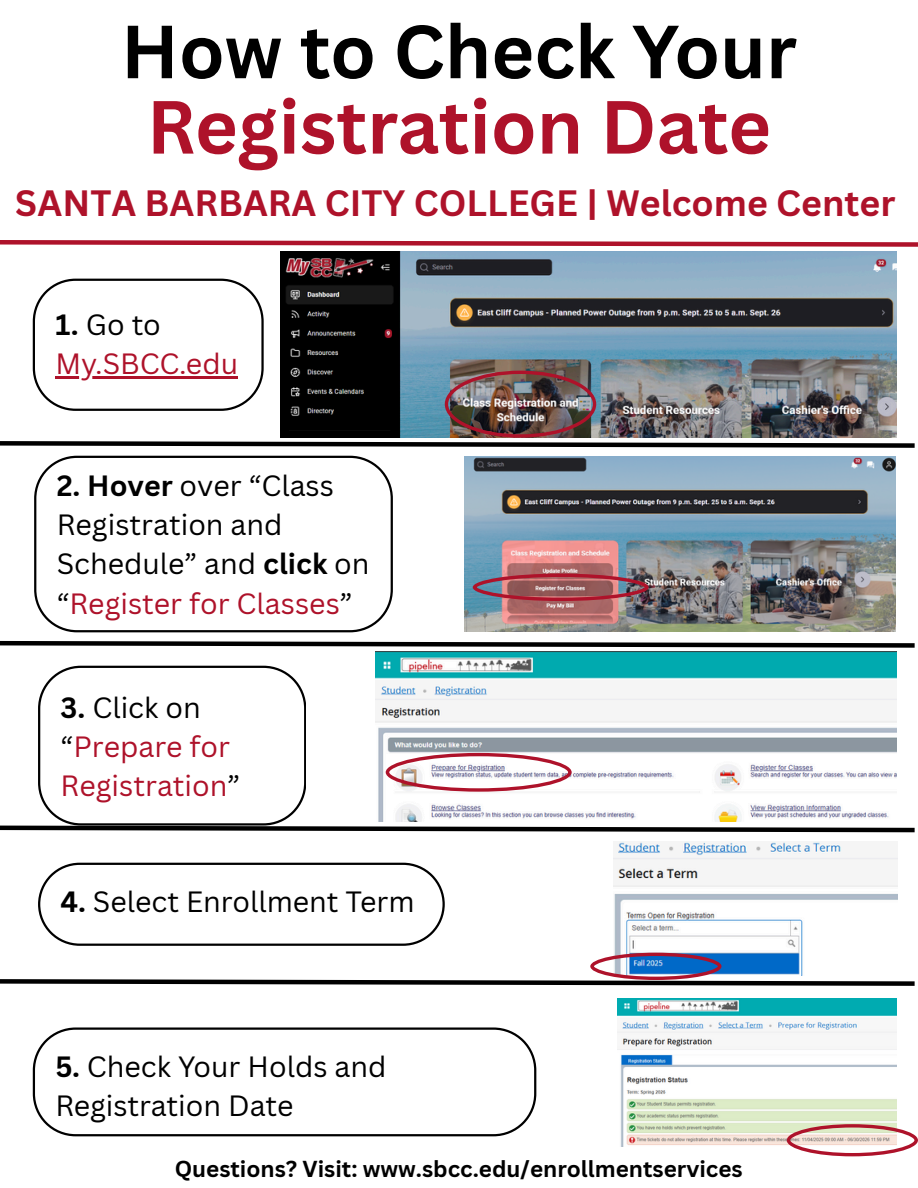
<style>
.page{position:relative;width:918px;height:1188px;background:#fff}
.page>*{position:absolute;margin:0;border:0;box-sizing:border-box;transform-origin:0 0}
.t1{font:700 73.5px/75.3px "Canva Sans";color:#ae122a;text-align:center}
.t2{font:700 35.7px "Canva Sans";color:#ae122a}
.t3{font:28.5px/39.3px "Canva Sans";color:#000}
.t4{font:28.5px/39.3px "Canva Sans";color:#ae122a}
.t5{font:700 22.5px "Canva Sans";color:#000}
.s1{color:#000}
.s2{font-weight:700;color:#000}
.s3{font-weight:700}
.s4{color:#ae122a}
</style>
<div class="page">
<img style="left:281px;top:252px;width:615px;height:27px">
<img style="left:465px;top:456px;width:431px;height:176px">
<img style="left:473px;top:574px;width:175px;height:27px">
<svg style="left:34px;top:456px;width:359px;height:176px"></svg>
<svg style="left:38px;top:863px;width:407px;height:83px"></svg>
<img style="left:376px;top:652px;width:520px;height:14px">
<img style="left:614px;top:841px;width:283px;height:112px">
<img style="left:617px;top:998px;width:279px;height:149px">
<svg style="left:787px;top:1124px;width:131px;height:32px"></svg>
<svg style="left:33px;top:1027px;width:503px;height:109px"></svg>
<svg style="left:0;top:240px;width:918px;height:7px"></svg>
<img style="left:0;top:279px;width:915px;height:169px">
<svg style="left:0;top:640px;width:915px;height:8px"></svg>
<svg style="left:0;top:666px;width:915px;height:167px"></svg>
<svg style="left:0;top:953px;width:915px;height:33px"></svg>
<p class="t1" style="left:121px;top:12px;width:677px"><span class="s1">How to Check Your<br></span>Registration Date</p>
<p class="t2" style="left:16px;top:178px;width:881px">SANTA BARBARA CITY COLLEGE | Welcome Center</p>
<p class="t4" style="left:55px;top:304px;width:184px"><span class="s2">1.</span> <span class="s1">Go to<br></span>My.SBCC.edu</p>
<h3 class="t3" style="left:57px;top:465px;width:314px"><span class="s3">2. Hover</span> over “Class<br>Registration and<br>Schedule” and <span class="s3">click</span> on “<span class="s4">Register for Classes</span>”</h3>
<h3 class="t4" style="left:61px;top:687px;width:181px"><span class="s2">3.</span> <span class="s1">Click on “</span>Prepare for<br>Registration<span class="s1">”</span></h3>
<p class="t3" style="left:61px;top:881px;width:356px"><span class="s3">4.</span> Select Enrollment Term</p>
<p class="t3" style="left:55px;top:1046px;width:333px"><span class="s3">5.</span> Check Your Holds and<br>Registration Date</p>
<p class="t5" style="left:175px;top:1153px;width:570px">Questions? Visit: www.sbcc.edu/enrollmentservices</p>
</div>
